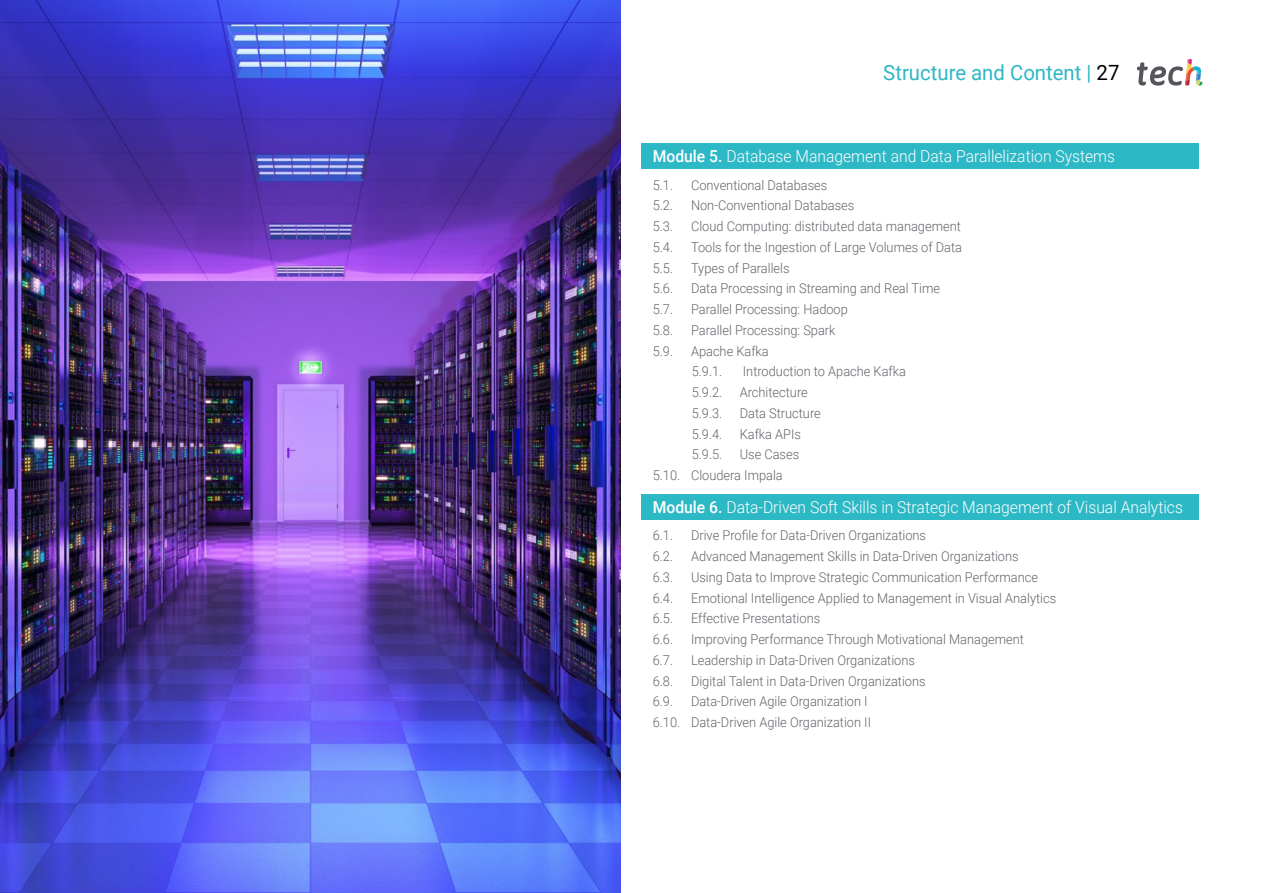
<style>
.page{position:relative;width:1263px;height:893px;background:#fff}
.page>*{position:absolute;margin:0;border:0;box-sizing:border-box;transform-origin:0 0}
.t1{font:21px "Roboto";color:#2db8c5}
.t2{font:300 16.5px "Roboto";color:#fff;scale:.95 1}
.t3{font:300 13.5px/20.7px "Roboto";color:#61646a;scale:.95 1}
.s1{color:#000}
.s2{font-weight:500}
</style>
<div class="page">
<svg style="left:1137px;top:59px;width:65px;height:27px"></svg>
<img style="left:0;top:0;width:621px;height:893px">
<div style="left:642px;top:144px;width:557px;height:25px;background:#2db8c5"></div>
<div style="left:642px;top:494px;width:557px;height:25px;background:#2db8c5"></div>
<h1 class="t1" style="left:883px;top:57px;width:238px">Structure and Content | <span class="s1">27</span></h1>
<p class="t2" style="left:653px;top:145px;width:488px"><span class="s2">Module 5.</span> Database Management and Data Parallelization Systems</p>
<p class="t3" style="left:653px;top:174px;width:23px">5.1.</p>
<p class="t3" style="left:691px;top:174px;width:145px">Conventional Databases</p>
<p class="t3" style="left:653px;top:195px;width:23px">5.2.</p>
<p class="t3" style="left:691px;top:195px;width:173px">Non-Conventional Databases</p>
<p class="t3" style="left:653px;top:215px;width:23px">5.3.</p>
<p class="t3" style="left:691px;top:215px;width:285px">Cloud Computing: distributed data management</p>
<p class="t3" style="left:653px;top:236px;width:23px">5.4.</p>
<p class="t3" style="left:691px;top:236px;width:287px">Tools for the Ingestion of Large Volumes of Data</p>
<p class="t3" style="left:653px;top:257px;width:23px">5.5.</p>
<p class="t3" style="left:691px;top:257px;width:105px">Types of Parallels</p>
<p class="t3" style="left:653px;top:278px;width:23px">5.6.</p>
<p class="t3" style="left:691px;top:278px;width:264px">Data Processing in Streaming and Real Time</p>
<p class="t3" style="left:653px;top:298px;width:23px">5.7.</p>
<p class="t3" style="left:691px;top:298px;width:167px">Parallel Processing: Hadoop</p>
<p class="t3" style="left:653px;top:319px;width:23px">5.8.</p>
<p class="t3" style="left:691px;top:319px;width:154px">Parallel Processing: Spark</p>
<p class="t3" style="left:653px;top:340px;width:23px">5.9.</p>
<p class="t3" style="left:691px;top:340px;width:83px">Apache Kafka<br>5.9.1.</p>
<p class="t3" style="left:743px;top:361px;width:173px">Introduction to Apache Kafka</p>
<p class="t3" style="left:692px;top:381px;width:34px">5.9.2.</p>
<p class="t3" style="left:740px;top:381px;width:73px">Architecture</p>
<p class="t3" style="left:692px;top:402px;width:34px">5.9.3.</p>
<p class="t3" style="left:740px;top:402px;width:87px">Data Structure</p>
<p class="t3" style="left:692px;top:423px;width:34px">5.9.4.</p>
<p class="t3" style="left:740px;top:423px;width:66px">Kafka APIs</p>
<p class="t3" style="left:692px;top:444px;width:34px">5.9.5.</p>
<p class="t3" style="left:653px;top:444px;width:156px;text-indent:87px">Use Cases<br>5.10. Cloudera Impala</p>
<p class="t2" style="left:653px;top:496px;width:560px"><span class="s2">Module 6.</span> Data-Driven Soft Skills in Strategic Management of Visual Analytics</p>
<p class="t3" style="left:653px;top:525px;width:23px">6.1.</p>
<p class="t3" style="left:691px;top:525px;width:249px">Drive Profile for Data-Driven Organizations</p>
<p class="t3" style="left:653px;top:545px;width:23px">6.2.</p>
<p class="t3" style="left:691px;top:545px;width:346px">Advanced Management Skills in Data-Driven Organizations</p>
<p class="t3" style="left:653px;top:566px;width:23px">6.3.</p>
<p class="t3" style="left:691px;top:566px;width:367px">Using Data to Improve Strategic Communication Performance</p>
<p class="t3" style="left:653px;top:587px;width:23px">6.4.</p>
<p class="t3" style="left:691px;top:587px;width:386px">Emotional Intelligence Applied to Management in Visual Analytics</p>
<p class="t3" style="left:653px;top:608px;width:23px">6.5.</p>
<p class="t3" style="left:691px;top:608px;width:137px">Effective Presentations</p>
<p class="t3" style="left:653px;top:628px;width:23px">6.6.</p>
<p class="t3" style="left:691px;top:628px;width:352px">Improving Performance Through Motivational Management</p>
<p class="t3" style="left:653px;top:649px;width:23px">6.7.</p>
<p class="t3" style="left:691px;top:649px;width:237px">Leadership in Data-Driven Organizations</p>
<p class="t3" style="left:653px;top:670px;width:23px">6.8.</p>
<p class="t3" style="left:691px;top:670px;width:248px">Digital Talent in Data-Driven Organizations</p>
<p class="t3" style="left:653px;top:691px;width:23px">6.9.</p>
<p class="t3" style="left:653px;top:691px;width:231px;text-align:right">Data-Driven Agile Organization I<br>6.10. Data-Driven Agile Organization II</p>
</div>
